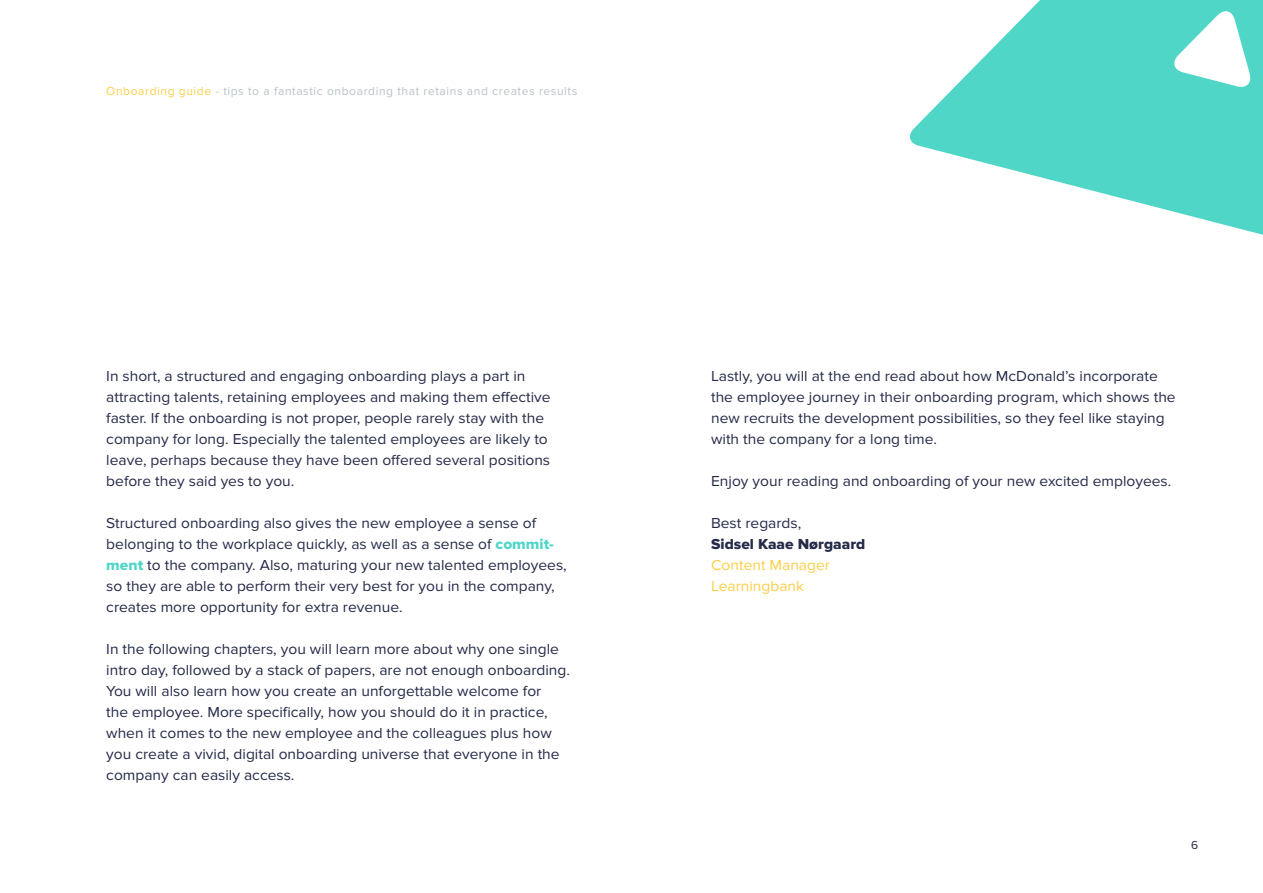
<style>
.page{position:relative;width:1263px;height:893px;background:#fff}
.page>*{position:absolute;margin:0;border:0;box-sizing:border-box;transform-origin:0 0}
.t1{font:15px/21px "Proxima Nova";color:#252a48;scale:1.04 1}
.t2{font:15px/21px "Proxima Nova";color:#fccf47;scale:1.04 1}
.t3{font:15px "Proxima Nova Extrabld";color:#252a48;scale:1.04 1}
.t4{font:12px "Proxima Nova";letter-spacing:.05em;color:#b8c2c5}
.t5{font:12px "Proxima Nova";color:#252a48}
.s1{color:#fccf47}
.s2{font-family:"Proxima Nova Extrabld";color:#4fd6c7}
</style>
<div class="page">
<svg style="left:910px;top:0;width:353px;height:235px;fill:#4fd6c7"></svg>
<p class="t4" style="left:106px;top:84px;width:472px"><span class="s1">Onboarding guide</span> - tips to a fantastic onboarding that retains and creates results</p>
<p class="t1" style="left:106px;top:365px;width:429px">In short, a structured and engaging onboarding plays a part in attracting talents, retaining employees and making them effective faster. If the onboarding is not proper, people rarely stay with the company for long. Especially the talented employees are likely to leave, perhaps because they have been offered several positions before they said yes to you.</p>
<p class="t1" style="left:106px;top:512px;width:444px">Structured onboarding also gives the new employee a sense of belonging to the workplace quickly, as well as a sense of <span class="s2">commit&shy;ment</span> to the company. Also, maturing your new talented employees, so they are able to perform their very best for you in the company, creates more opportunity for extra revenue.</p>
<p class="t1" style="left:106px;top:638px;width:447px">In the following chapters, you will learn more about why one single intro day, followed by a stack of papers, are not enough onboarding.<br>You will also learn how you create an unforgettable welcome for<br>the employee. More specifically, how you should do it in practice, when it comes to the new employee and the colleagues plus how you create a vivid, digital onboarding universe that everyone in the company can easily access.</p>
<p class="t1" style="left:711px;top:365px;width:448px">Lastly, you will at the end read about how McDonald’s incorporate the employee journey in their onboarding program, which shows the new recruits the development possibilities, so they feel like staying with the company for a long time.</p>
<p class="t1" style="left:711px;top:470px;width:444px">Enjoy your reading and onboarding of your new excited employees.</p>
<p class="t1" style="left:711px;top:512px;width:88px">Best regards,</p>
<p class="t3" style="left:711px;top:535px;width:150px">Sidsel Kaae Nørgaard</p>
<p class="t2" style="left:711px;top:554px;width:116px">Content Manager<br>Learningbank</p>
<p class="t5" style="left:1191px;top:838px;width:9px">6</p>
</div>
